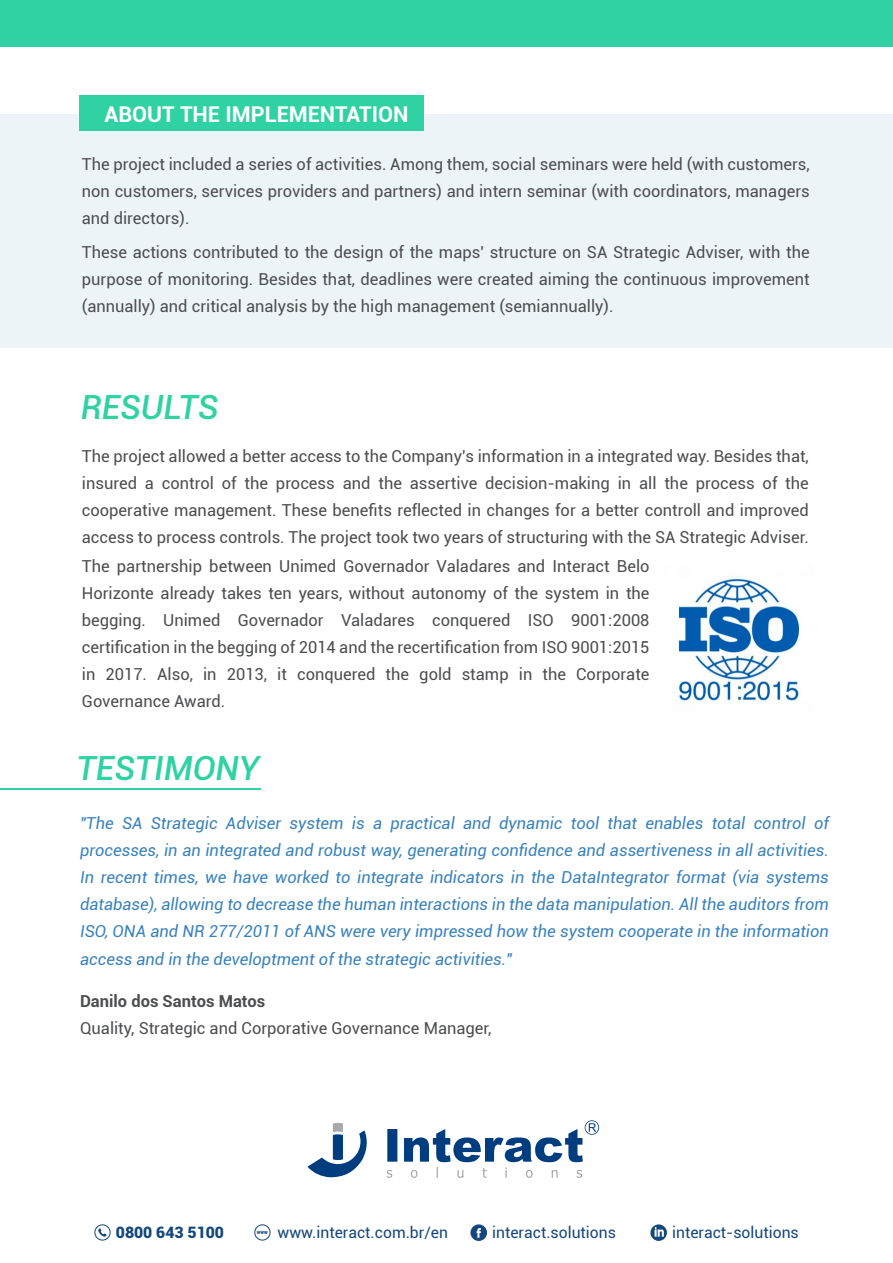
<style>
.page{position:relative;width:893px;height:1263px;background:#fff}
.page>*{position:absolute;margin:0;border:0;box-sizing:border-box;transform-origin:0 0}
.t1{font:italic 500 33.3px "Roboto";color:#30d2a3}
.t2{font:700 21.75px "Roboto";color:#fff}
.t3{font:16.5px/27.2px "Roboto";color:#4c4d4f;text-align:justify}
.t4{font:italic 16.5px/27px "Roboto";color:#3a82bc;text-align:justify}
.t5{font:700 16.5px "Roboto";color:#4c4d4f}
.t6{font:15.75px "Roboto";color:#14477d}
.t7{font:900 15.75px "Roboto";color:#14477d}
.t8{font:700 condensed 5.7px "Roboto";color:#14477d}
</style>
<div class="page">
<img style="left:673px;top:576px;width:127px;height:125px">
<div style="left:0;top:114px;width:893px;height:234px;background:#edf4f8"></div>
<div style="left:0;top:0;width:893px;height:46px;background:#30d2a3"></div>
<div style="left:79px;top:96px;width:344px;height:35px;background:#30d2a3"></div>
<hr style="left:0;top:788px;width:261px;height:1px;background:#30d2a3">
<svg style="left:387px;top:1120px;width:212px;height:58px"></svg>
<svg style="left:307px;top:1123px;width:60px;height:54px"></svg>
<svg style="left:98px;top:1228px;width:9px;height:9px"></svg>
<div style="left:94px;top:1224px;width:16px;height:16px;border:1px solid #14477d;border-radius:50%"></div>
<div style="left:254px;top:1224px;width:16px;height:16px;border:1px solid #14477d;border-radius:50%"></div>
<svg style="left:470px;top:1224px;width:17px;height:17px"></svg>
<svg style="left:650px;top:1224px;width:17px;height:17px"></svg>
<h2 class="t2" style="left:105px;top:106px;width:305px">ABOUT THE IMPLEMENTATION</h2>
<p class="t3" style="left:82px;top:152px;width:729px">The project included a series of activities. Among them, social seminars were held (with customers, non customers, services providers and partners) and intern seminar (with coordinators, managers and directors).</p>
<p class="t3" style="left:82px;top:240px;width:729px">These actions contributed to the design of the maps' structure on SA Strategic Adviser, with the purpose of monitoring. Besides that, deadlines were created aiming the continuous improvement (annually) and critical analysis by the high management (semiannually).</p>
<h1 class="t1" style="left:81px;top:394px;width:139px">RESULTS</h1>
<p class="t3" style="left:82px;top:444px;width:729px;text-align:left">The project allowed a better access to the Company's information in a integrated way. Besides that, insured a control of the process and the assertive decision-making in all the process of the cooperative management. These benefits reflected in changes for a better controll and improved access to process controls. The project took two years of structuring with the SA Strategic Adviser.<br>The partnership between Unimed Governador Valadares and Interact Belo<br>Horizonte already takes ten years, without autonomy of the system in the<br>begging. Unimed Governador Valadares conquered ISO 9001:2008<br>certification in the begging of 2014 and the recertification from ISO 9001:2015<br>in 2017. Also, in 2013, it conquered the gold stamp in the Corporate<br>Governance Award.</p>
<h1 class="t1" style="left:76px;top:755px;width:185px">TESTIMONY</h1>
<p class="t4" style="left:80px;top:812px;width:750px">"The SA Strategic Adviser system is a practical and dynamic tool that enables total control of processes, in an integrated and robust way, generating confidence and assertiveness in all activities.<br>In recent times, we have worked to integrate indicators in the DataIntegrator format (via systems database), allowing to decrease the human interactions in the data manipulation. All the auditors from ISO, ONA and NR 277/2011 of ANS were very impressed how the system cooperate in the information access and in the developtment of the strategic activities."</p>
<p class="t5" style="left:80px;top:994px;width:187px">Danilo dos Santos Matos</p>
<p class="t3" style="left:80px;top:1016px;width:413px">Quality, Strategic and Corporative Governance Manager,</p>
<p class="t7" style="left:116px;top:1226px;width:110px">0800 643 5100</p>
<p class="t6" style="left:277px;top:1226px;width:172px">www.interact.com.br/en</p>
<p class="t6" style="left:492px;top:1226px;width:125px">interact.solutions</p>
<p class="t6" style="left:672px;top:1226px;width:128px">interact-solutions</p>
<p class="t8" style="left:257px;top:1230px;width:12px">www</p>
</div>
